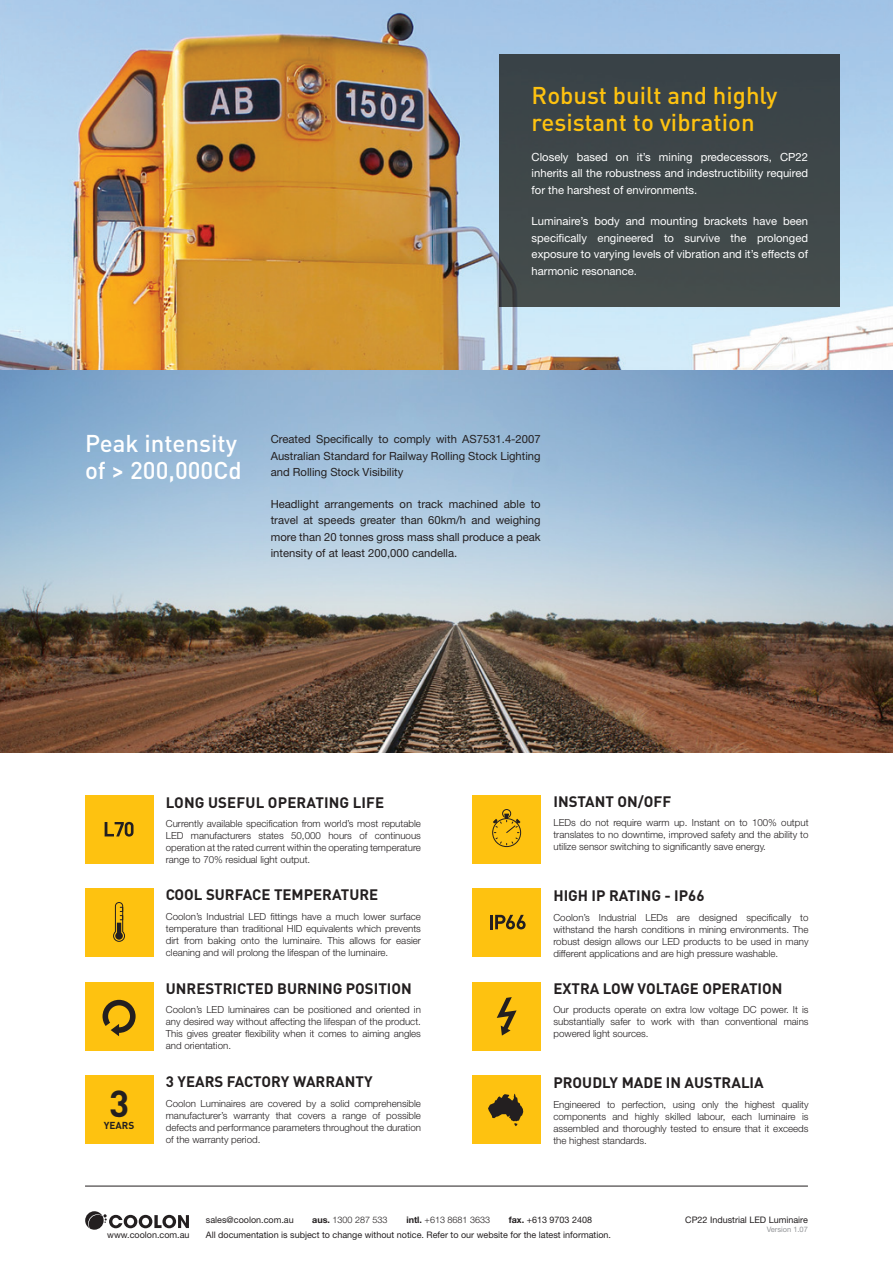
<style>
.page{position:relative;width:893px;height:1263px;background:#fff}
.page>*{position:absolute;margin:0;border:0;box-sizing:border-box;transform-origin:0 0}
.t1{font:700 37.05px "DIN Pro";color:#231f20}
.t2{font:500 24px/27px "DIN Pro";color:#fec210}
.t3{font:500 24px/27px "DIN Pro";color:#fff}
.icon_ft_-_subhead{font:700 15px "DIN Pro";color:#231f20}
.key_ft_-_body{font:11.25px/16.5px "Helvetica Neue LT Std";color:#231f20;text-align:justify}
.key_ft_-_body-2{font:11.25px/16.5px "Helvetica Neue LT Std";color:#fff;text-align:justify}
.t4{font:700 10.05px "DIN Pro";color:#231f20}
.icon_ft_-_body{font:300 9.75px/12px "Helvetica Neue LT Std";color:#231f20;text-align:justify}
.icon_ft_-_subhead-2{font:300 9.75px/12px "Helvetica Neue LT Std";color:#231f20;text-align:justify}
.t5{font:9px "Helvetica Neue LT Std";color:#231f20}
.t6{font:300 9px "Helvetica Neue LT Std";color:#231f20}
.t7{font:7.5px "Helvetica Neue LT Std";color:#939598}
.s1{font-weight:700}
</style>
<div class="page">
<hr style="left:85px;top:1186px;width:723px;height:1px;background:#231f20">
<svg style="left:85px;top:1211px;width:104px;height:19px"></svg>
<img style="left:0;top:0;width:893px;height:753px">
<div style="left:85px;top:982px;width:68px;height:68px;background:#fec210"></div>
<div style="left:473px;top:889px;width:68px;height:68px;background:#fec210"></div>
<hr style="left:490px;top:915px;width:3px;height:14px;background:#231f20">
<svg style="left:495px;top:915px;width:31px;height:14px"></svg>
<svg style="left:103px;top:1000px;width:33px;height:36px"></svg>
<div style="left:473px;top:982px;width:68px;height:68px;background:#fec210"></div>
<div style="left:473px;top:1076px;width:68px;height:68px;background:#fec210"></div>
<div style="left:473px;top:795px;width:68px;height:68px;background:#fec210"></div>
<div style="left:492px;top:818px;width:29px;height:29px;border:1px solid #231f20;border-radius:50%"></div>
<svg style="left:493px;top:809px;width:27px;height:37px"></svg>
<svg style="left:497px;top:997px;width:20px;height:38px"></svg>
<svg style="left:488px;top:1093px;width:35px;height:33px"></svg>
<div style="left:500px;top:54px;width:340px;height:252px;background:#3e4749"></div>
<div style="left:85px;top:1076px;width:68px;height:68px;background:#fec210"></div>
<div style="left:85px;top:795px;width:68px;height:68px;background:#fec210"></div>
<svg style="left:105px;top:822px;width:29px;height:14px"></svg>
<div style="left:85px;top:889px;width:68px;height:68px;background:#fec210"></div>
<svg style="left:113px;top:902px;width:12px;height:40px"></svg>
<p class="t2" style="left:532px;top:81px;width:247px">Robust built and highly resistant to vibration</p>
<p class="key_ft_-_body-2" style="left:532px;top:148px;width:278px">Closely based on it’s mining predecessors, CP22 inherits all the robustness and indestructibility required for the harshest of environments.</p>
<p class="key_ft_-_body-2" style="left:532px;top:213px;width:278px">Luminaire’s body and mounting brackets have been specifically engineered to survive the prolonged exposure to varying levels of vibration and it’s effects of harmonic resonance.</p>
<p class="t3" style="left:85px;top:429px;width:158px">Peak intensity of &gt; 200,000Cd</p>
<p class="key_ft_-_body" style="left:271px;top:431px;width:271px">Created Specifically to comply with AS7531.4-2007<br>Australian Standard for Railway Rolling Stock Lighting and Rolling Stock Visibility</p>
<p class="key_ft_-_body" style="left:271px;top:495px;width:271px">Headlight arrangements on track machined able to travel at speeds greater than 60km/h and weighing more than 20 tonnes gross mass shall produce a peak intensity of at least 200,000 candella.</p>
<h1 class="t1" style="left:109px;top:1078px;width:22px">3</h1>
<p class="t4" style="left:104px;top:1118px;width:32px">YEARS</p>
<p class="icon_ft_-_subhead" style="left:166px;top:792px;width:220px">LONG USEFUL OPERATING LIFE</p>
<p class="icon_ft_-_subhead-2" style="left:166px;top:817px;width:257px">Currently available specification from world’s most reputable LED manufacturers states 50,000 hours of continuous operation at the rated current within the operating temperature range to 70% residual light output.</p>
<p class="icon_ft_-_subhead" style="left:166px;top:885px;width:214px">COOL SURFACE TEMPERATURE</p>
<p class="icon_ft_-_body" style="left:166px;top:910px;width:257px">Coolon’s Industrial LED fittings have a much lower surface temperature than traditional HID equivalents which prevents dirt from baking onto the luminaire. This allows for easier cleaning and will prolong the lifespan of the luminaire.</p>
<p class="icon_ft_-_subhead" style="left:166px;top:978px;width:248px">UNRESTRICTED BURNING POSITION</p>
<p class="icon_ft_-_body" style="left:166px;top:1004px;width:257px">Coolon’s LED luminaires can be positioned and oriented in any desired way without affecting the lifespan of the product.<br>This gives greater flexibility when it comes to aiming angles and orientation.</p>
<p class="icon_ft_-_subhead" style="left:166px;top:1072px;width:208px">3 YEARS FACTORY WARRANTY</p>
<p class="icon_ft_-_body" style="left:166px;top:1097px;width:257px">Coolon Luminaires are covered by a solid comprehensible manufacturer’s warranty that covers a range of possible defects and performance parameters throughout the duration of the warranty period.</p>
<p class="icon_ft_-_subhead" style="left:553px;top:791px;width:119px">INSTANT ON/OFF</p>
<p class="icon_ft_-_body" style="left:553px;top:817px;width:257px">LEDs do not require warm up. Instant on to 100% output translates to no downtime, improved safety and the ability to utilize sensor switching to significantly save energy.</p>
<p class="icon_ft_-_subhead" style="left:553px;top:885px;width:153px">HIGH IP RATING - IP66</p>
<p class="icon_ft_-_body" style="left:553px;top:911px;width:257px">Coolon’s Industrial LEDs are designed specifically to withstand the harsh conditions in mining environments. The robust design allows our LED products to be used in many different applications and are high pressure washable.</p>
<p class="icon_ft_-_subhead" style="left:553px;top:978px;width:231px">EXTRA LOW VOLTAGE OPERATION</p>
<p class="icon_ft_-_body" style="left:553px;top:1004px;width:257px">Our products operate on extra low voltage DC power. It is substantially safer to work with than conventional mains powered light sources.</p>
<p class="icon_ft_-_subhead" style="left:553px;top:1073px;width:212px">PROUDLY MADE IN AUSTRALIA</p>
<p class="icon_ft_-_body" style="left:553px;top:1098px;width:257px">Engineered to perfection, using only the highest quality components and highly skilled labour, each luminaire is assembled and thoroughly tested to ensure that it exceeds the highest standards.</p>
<p class="t5" style="left:206px;top:1214px;width:89px">sales@coolon.com.au</p>
<p class="t6" style="left:312px;top:1214px;width:77px"><span class="s1">aus.</span> 1300 287 533</p>
<p class="t6" style="left:406px;top:1214px;width:85px"><span class="s1">intl.</span> +613 8681 3633</p>
<p class="t5" style="left:509px;top:1214px;width:85px"><span class="s1">fax.</span> +613 9703 2408</p>
<p class="t5" style="left:107px;top:1229px;width:84px">www.coolon.com.au</p>
<p class="t5" style="left:206px;top:1229px;width:407px">All documentation is subject to change without notice. Refer to our website for the latest information.</p>
<p class="t5" style="left:685px;top:1214px;width:124px">CP22 Industrial LED Luminaire</p>
<p class="t7" style="left:767px;top:1224px;width:43px">Version 1.07</p>
</div>
